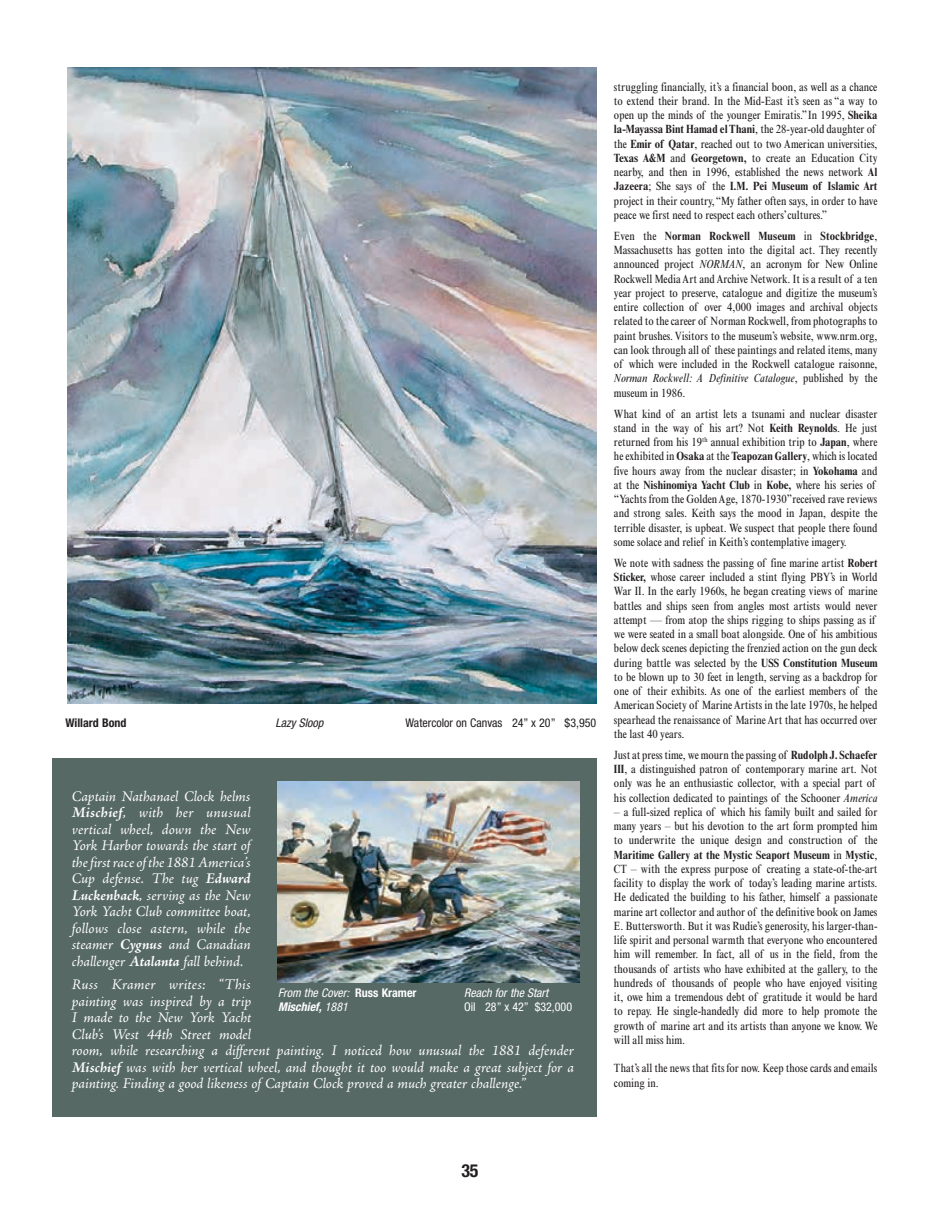
<style>
.page{position:relative;width:945px;height:1215px;background:#fff}
.page>*{position:absolute;margin:0;border:0;box-sizing:border-box;transform-origin:0 0}
.t1{font:700 condensed 18px "Helvetica Neue";color:#231f20}
.t2{font:italic 15px/16.5px "Adobe Jenson Pro";letter-spacing:-.005em;color:#fff;text-align:justify}
.t3{font:condensed 12px/14.2px "Times New Roman";color:#231f20}
.t4{font:italic condensed 12px "Helvetica Neue";color:#fff}
.t5{font:condensed 12px "Helvetica Neue";color:#231f20}
.t6{font:condensed 12px "Helvetica Neue";color:#fff}
.t7{font:italic 700 condensed 12px "Helvetica Neue";color:#fff}
.t8{font:700 condensed 12px "Helvetica Neue";color:#231f20}
.t9{font:italic condensed 12px "Helvetica Neue";color:#231f20}
.s1{font-weight:700}
.s2{font-weight:700;font-style:normal}
.s3{font-weight:400}
.s4{font-style:italic}
</style>
<div class="page">
<div style="left:52px;top:759px;width:545px;height:358px;background:#576964"></div>
<img style="left:278px;top:782px;width:302px;height:200px">
<img style="left:68px;top:68px;width:529px;height:635px">
<p class="t8" style="left:65px;top:716px;width:63px">Willard Bond</p>
<p class="t9" style="left:276px;top:716px;width:50px">Lazy Sloop</p>
<p class="t5" style="left:405px;top:716px;width:192px">Watercolor on Canvas 24” x 20” $3,950</p>
<p class="t2" style="left:72px;top:789px;width:180px">Captain Nathanael Clock helms <span class="s1">Mischief</span>, with her unusual vertical wheel, down the New York Harbor towards the start of the first race of the 1881 America’s Cup defense. The tug <span class="s1">Edward Luckenback</span>, serving as the New York Yacht Club committee boat, follows close astern, while the steamer <span class="s1">Cygnus</span> and Canadian challenger <span class="s1">Atalanta</span> fall behind.</p>
<p class="t2" style="left:72px;top:977px;width:504px;text-align:left">Russ Kramer writes: “This<br>painting was inspired by a trip<br>I made to the New York Yacht<br>Club’s West 44th Street model<br>room, while researching a different painting. I noticed how unusual the 1881 defender <span class="s1">Mischief</span> was with her vertical wheel, and thought it too would make a great subject for a painting. Finding a good likeness of Captain Clock proved a much greater challenge.”</p>
<p class="t4" style="left:278px;top:986px;width:140px">From the Cover: <span class="s2">Russ Kramer</span></p>
<p class="t4" style="left:464px;top:986px;width:86px">Reach for the Start</p>
<p class="t7" style="left:278px;top:999px;width:71px">Mischief, <span class="s3">1881</span></p>
<p class="t6" style="left:464px;top:1000px;width:109px">Oil 28” x 42” $32,000</p>
<p class="t3" style="left:614px;top:80px;width:265px">struggling financially, it’s a financial boon, as well as a chance to extend their brand. In the Mid-East it’s seen as “a way to open up the minds of the younger Emiratis.” In 1995, <span class="s1">Sheika la-Mayassa Bint Hamad el Thani</span>, the 28-year-old daughter of the <span class="s1">Emir of Qatar</span>, reached out to two American universities, <span class="s1">Texas A&amp;M</span> and <span class="s1">Georgetown,</span> to create an Education City nearby, and then in 1996, established the news network <span class="s1">Al Jazeera</span>; She says of the <span class="s1">I.M. Pei Museum of Islamic Art </span>project in their country, “My father often says, in order to have peace we first need to respect each others’cultures.”</p>
<p class="t3" style="left:614px;top:229px;width:265px;text-align:justify">Even the <span class="s1">Norman Rockwell Museum</span> in <span class="s1">Stockbridge</span>, Massachusetts has gotten into the digital act. They recently announced project <span class="s4">NORMAN</span>, an acronym for New Online Rockwell Media Art and Archive Network. It is a result of a ten year project to preserve, catalogue and digitize the museum’s entire collection of over 4,000 images and archival objects related to the career of Norman Rockwell, from photographs to paint brushes. Visitors to the museum’s website, www.nrm.org, can look through all of these paintings and related items, many of which were included in the Rockwell catalogue raisonne, <span class="s4">Norman Rockwell: A Definitive Catalogue</span>, published by the museum in 1986.</p>
<p class="t3" style="left:614px;top:406px;width:265px">What kind of an artist lets a tsunami and nuclear disaster stand in the way of his art? Not <span class="s1">Keith Reynolds</span>. He just returned from his 19<sup>th</sup> annual exhibition trip to <span class="s1">Japan</span>, where he exhibited in <span class="s1">Osaka</span> at the <span class="s1">Teapozan Gallery</span>, which is located five hours away from the nuclear disaster; in <span class="s1">Yokohama</span> and at the <span class="s1">Nishinomiya Yacht Club</span> in <span class="s1">Kobe,</span> where his series of “Yachts from the Golden Age, 1870-1930”received rave reviews and strong sales. Keith says the mood in Japan, despite the terrible disaster, is upbeat. We suspect that people there found some solace and relief in Keith’s contemplative imagery.</p>
<p class="t3" style="left:614px;top:556px;width:265px">We note with sadness the passing of fine marine artist <span class="s1">Robert Sticker,</span> whose career included a stint flying PBY’s in World War II. In the early 1960s, he began creating views of marine battles and ships seen from angles most artists would never attempt — from atop the ships rigging to ships passing as if we were seated in a small boat alongside. One of his ambitious below deck scenes depicting the frenzied action on the gun deck during battle was selected by the <span class="s1">USS Constitution Museum </span>to be blown up to 30 feet in length, serving as a backdrop for one of their exhibits. As one of the earliest members of the American Society of Marine Artists in the late 1970s, he helped spearhead the renaissance of Marine Art that has occurred over the last 40 years.</p>
<p class="t3" style="left:614px;top:748px;width:265px">Just at press time, we mourn the passing of <span class="s1">Rudolph J. Schaefer III</span>, a distinguished patron of contemporary marine art. Not only was he an enthusiastic collector, with a special part of his collection dedicated to paintings of the Schooner <span class="s4">America</span></p>
<p class="t3" style="left:614px;top:805px;width:265px;text-align:justify">– a full-sized replica of which his family built and sailed for many years – but his devotion to the art form prompted him to underwrite the unique design and construction of the <span class="s1">Maritime Gallery at the Mystic Seaport Museum</span> in <span class="s1">Mystic</span>, CT – with the express purpose of creating a state-of-the-art facility to display the work of today’s leading marine artists.<br>He dedicated the building to his father, himself a passionate marine art collector and author of the definitive book on James E. Buttersworth. But it was Rudie’s generosity, his larger-than&shy;life spirit and personal warmth that everyone who encountered him will remember. In fact, all of us in the field, from the thousands of artists who have exhibited at the gallery, to the hundreds of thousands of people who have enjoyed visiting it, owe him a tremendous debt of gratitude it would be hard to repay. He single-handedly did more to help promote the growth of marine art and its artists than anyone we know. We will all miss him.</p>
<p class="t3" style="left:614px;top:1061px;width:265px">That’s all the news that fits for now. Keep those cards and emails coming in.</p>
<h1 class="t1" style="left:461px;top:1159px;width:19px">35</h1>
</div>
